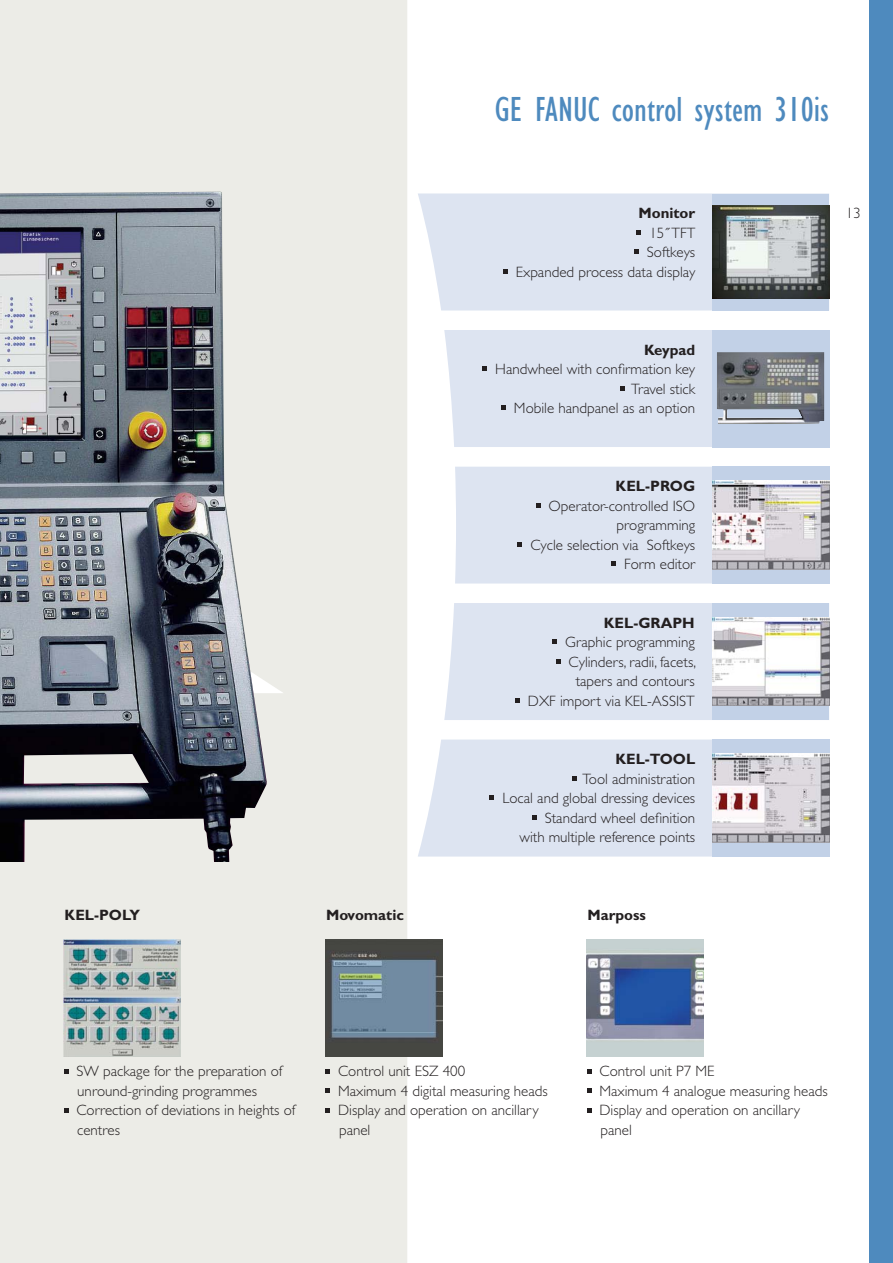
<style>
.page{position:relative;width:893px;height:1263px;background:#fff}
.page>*{position:absolute;margin:0;border:0;box-sizing:border-box;transform-origin:0 0}
.t1{font:condensed 36px "Gill Sans";color:#4e8abe}
.t2{font:300 15px/19.5px "Gill Sans";color:#231f20;text-align:right}
.t3{font:700 15px "Gill Sans";color:#231f20}
</style>
<div class="page">
<div style="left:0;top:0;width:407px;height:1263px;background:#ecece7"></div>
<div style="left:870px;top:0;width:23px;height:1263px;background:#4e8abe"></div>
<div style="left:418px;top:193px;width:411px;height:117px;background:#dde4f1"></div>
<div style="left:418px;top:739px;width:294px;height:117px;background:#dde4f1"></div>
<div style="left:712px;top:194px;width:117px;height:116px;background:#c2d1e7"></div>
<img style="left:712px;top:205px;width:117px;height:94px">
<div style="left:712px;top:739px;width:117px;height:117px;background:#c2d1e7"></div>
<img style="left:712px;top:754px;width:117px;height:88px">
<img style="left:0;top:192px;width:267px;height:670px">
<img style="left:64px;top:940px;width:117px;height:117px">
<img style="left:325px;top:940px;width:117px;height:117px">
<img style="left:587px;top:940px;width:117px;height:117px">
<svg style="left:637px;top:230px;width:4px;height:5px"></svg>
<svg style="left:634px;top:250px;width:5px;height:4px"></svg>
<svg style="left:503px;top:269px;width:4px;height:5px"></svg>
<svg style="left:444px;top:330px;width:385px;height:117px"></svg>
<svg style="left:455px;top:467px;width:374px;height:116px"></svg>
<svg style="left:444px;top:603px;width:385px;height:117px"></svg>
<svg style="left:572px;top:776px;width:4px;height:5px"></svg>
<svg style="left:490px;top:796px;width:4px;height:4px"></svg>
<svg style="left:532px;top:815px;width:4px;height:5px"></svg>
<svg style="left:64px;top:1069px;width:4px;height:4px"></svg>
<svg style="left:64px;top:1108px;width:4px;height:4px"></svg>
<svg style="left:325px;top:1069px;width:5px;height:4px"></svg>
<svg style="left:325px;top:1088px;width:5px;height:5px"></svg>
<svg style="left:325px;top:1108px;width:5px;height:4px"></svg>
<svg style="left:587px;top:1069px;width:4px;height:4px"></svg>
<svg style="left:587px;top:1088px;width:4px;height:5px"></svg>
<svg style="left:587px;top:1108px;width:4px;height:4px"></svg>
<p class="t3" style="left:65px;top:910px;width:77px">KEL-POLY</p>
<p class="t3" style="left:326px;top:910px;width:79px">Movomatic</p>
<h1 class="t1" style="left:495px;top:96px;width:336px">GE FANUC control system 310is</h1>
<p class="t3" style="left:638px;top:208px;width:58px">Monitor</p>
<p class="t2" style="left:846px;top:205px;width:16px">13</p>
<p class="t2" style="left:516px;top:224px;width:181px">15˝ TFT<br>Softkeys<br>Expanded process data display</p>
<p class="t3" style="left:644px;top:344px;width:53px">Keypad</p>
<p class="t2" style="left:495px;top:361px;width:201px">Handwheel with confirmation key<br>Travel stick<br>Mobile handpanel as an option</p>
<p class="t3" style="left:616px;top:481px;width:81px">KEL-PROG</p>
<p class="t2" style="left:530px;top:497px;width:166px">Operator-controlled ISO programming<br>Cycle selection via Softkeys<br>Form editor</p>
<p class="t3" style="left:604px;top:617px;width:92px">KEL-GRAPH</p>
<p class="t2" style="left:528px;top:634px;width:170px">Graphic programming<br>Cylinders, radii, facets,<br>tapers and contours<br>DXF import via KEL-ASSIST</p>
<p class="t3" style="left:615px;top:754px;width:81px">KEL-TOOL</p>
<p class="t2" style="left:502px;top:770px;width:194px">Tool administration<br>Local and global dressing devices<br>Standard wheel definition<br>with multiple reference points</p>
<p class="t3" style="left:588px;top:910px;width:60px">Marposs</p>
<p class="t2" style="left:76px;top:1063px;width:220px;text-align:left">SW package for the preparation of unround-grinding programmes<br>Correction of deviations in heights of centres</p>
<p class="t2" style="left:338px;top:1063px;width:211px;text-align:left">Control unit ESZ 400<br>Maximum 4 digital measuring heads<br>Display and operation on ancillary panel</p>
<p class="t2" style="left:599px;top:1063px;width:230px;text-align:left">Control unit P7 ME<br>Maximum 4 analogue measuring heads<br>Display and operation on ancillary panel</p>
</div>
